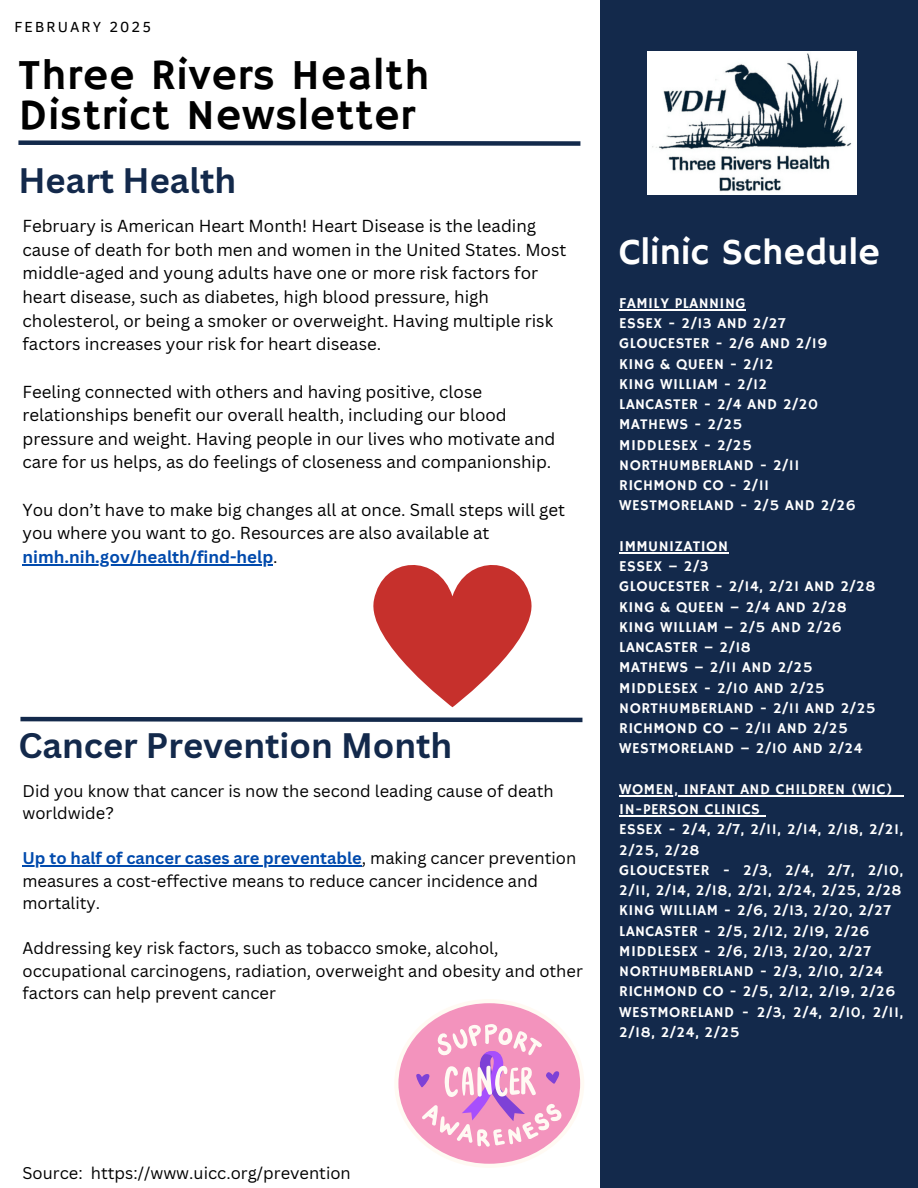
<style>
.page{position:relative;width:918px;height:1188px;background:#fff}
.page>*{position:absolute;margin:0;border:0;box-sizing:border-box;transform-origin:0 0}
.t1{font:43.5px/39.3px "Hammersmith One";letter-spacing:.02em;color:#000}
.t2{font:37.2px "Hammersmith One";color:#fff}
.t3{font:700 34.5px "Canva Sans";color:#13294b}
.t4{font:16.95px/23.7px "Canva Sans";color:#000}
.t5{font:700 16.95px "Canva Sans";color:#004aad}
.t6{font:16.5px/22.5px "Canva Sans";color:#000}
.t7{font:15px/20.2px "Hammersmith One";letter-spacing:.03em;color:#fff}
.t8{font:15px "Clear Sans";letter-spacing:.14em;color:#000}
.s1{font-weight:400;color:#000}
.s2{font-weight:700;color:#004aad}
</style>
<div class="page">
<div style="left:601px;top:0;width:317px;height:1188px;background:#13294b"></div>
<img style="left:647px;top:52px;width:209px;height:143px">
<svg style="left:18px;top:140px;width:563px;height:6px;background:#4d5e77"></svg>
<svg style="left:20px;top:716px;width:563px;height:7px"></svg>
<svg style="left:373px;top:565px;width:159px;height:142px"></svg>
<svg style="left:395px;top:999px;width:189px;height:169px"></svg>
<hr style="left:23px;top:564px;width:250px;height:1px;background:#004aad">
<hr style="left:23px;top:866px;width:339px;height:1px;background:#004aad">
<hr style="left:619px;top:309px;width:127px;height:1px;background:#fff">
<hr style="left:619px;top:552px;width:109px;height:1px;background:#fff">
<hr style="left:619px;top:795px;width:274px;height:1px;background:#fff">
<hr style="left:619px;top:815px;width:141px;height:1px;background:#fff">
<p class="t8" style="left:14px;top:16px;width:138px">FEBRUARY 2025</p>
<p class="t1" style="left:19px;top:58px;width:412px">Three Rivers Health<br>District Newsletter</p>
<h2 class="t3" style="left:18px;top:157px;width:219px">Heart Health</h2>
<p class="t4" style="left:23px;top:214px;width:545px">February is American Heart Month! Heart Disease is the leading cause of death for both men and women in the United States. Most middle-aged and young adults have one or more risk factors for heart disease, such as diabetes, high blood pressure, high cholesterol, or being a smoker or overweight. Having multiple risk factors increases your risk for heart disease.</p>
<h3 class="t4" style="left:23px;top:379px;width:534px">Feeling connected with others and having positive, close relationships benefit our overall health, including our blood pressure and weight. Having people in our lives who motivate and care for us helps, as do feelings of closeness and companionship.</h3>
<p class="t4" style="left:23px;top:497px;width:544px">You don’t have to make big changes all at once. Small steps will get you where you want to go. Resources are also available at</p>
<p class="t5" style="left:23px;top:545px;width:257px">nimh.nih.gov/health/find-help<span class="s1">.</span></p>
<p class="t3" style="left:18px;top:721px;width:435px">Cancer Prevention Month</p>
<p class="t6" style="left:23px;top:779px;width:533px">Did you know that cancer is now the second leading cause of death worldwide?</p>
<p class="t6" style="left:23px;top:847px;width:555px"><span class="s2">Up to half of cancer cases are preventable</span>, making cancer prevention measures a cost-effective means to reduce cancer incidence and mortality.</p>
<p class="t6" style="left:23px;top:937px;width:562px">Addressing key risk factors, such as tobacco smoke, alcohol, occupational carcinogens, radiation, overweight and obesity and other factors can help prevent cancer</p>
<p class="t2" style="left:619px;top:230px;width:262px">Clinic Schedule</p>
<p class="t7" style="left:619px;top:294px;width:128px">FAMILY PLANNING</p>
<p class="t7" style="left:619px;top:314px;width:168px">ESSEX - 2/13 AND 2/27</p>
<p class="t7" style="left:619px;top:334px;width:210px">GLOUCESTER - 2/6 AND 2/19</p>
<p class="t7" style="left:619px;top:354px;width:156px">KING &amp; QUEEN - 2/12</p>
<p class="t7" style="left:619px;top:375px;width:149px">KING WILLIAM - 2/12</p>
<p class="t7" style="left:619px;top:395px;width:200px">LANCASTER - 2/4 AND 2/20</p>
<p class="t7" style="left:619px;top:415px;width:125px">MATHEWS - 2/25</p>
<p class="t7" style="left:619px;top:435px;width:134px">MIDDLESEX - 2/25</p>
<p class="t7" style="left:619px;top:456px;width:182px">NORTHUMBERLAND - 2/11</p>
<p class="t7" style="left:619px;top:476px;width:151px">RICHMOND CO - 2/11</p>
<p class="t7" style="left:619px;top:496px;width:238px">WESTMORELAND - 2/5 AND 2/26</p>
<p class="t7" style="left:619px;top:537px;width:110px">IMMUNIZATION</p>
<p class="t7" style="left:619px;top:557px;width:91px">ESSEX – 2/3</p>
<p class="t7" style="left:619px;top:577px;width:258px">GLOUCESTER - 2/14, 2/21 AND 2/28</p>
<p class="t7" style="left:619px;top:597px;width:229px">KING &amp; QUEEN – 2/4 AND 2/28</p>
<p class="t7" style="left:619px;top:618px;width:224px">KING WILLIAM – 2/5 AND 2/26</p>
<p class="t7" style="left:619px;top:638px;width:133px">LANCASTER – 2/18</p>
<p class="t7" style="left:619px;top:658px;width:195px">MATHEWS – 2/11 AND 2/25</p>
<p class="t7" style="left:619px;top:678px;width:207px">MIDDLESEX - 2/10 AND 2/25</p>
<p class="t7" style="left:619px;top:699px;width:258px">NORTHUMBERLAND - 2/11 AND 2/25</p>
<p class="t7" style="left:619px;top:719px;width:230px">RICHMOND CO – 2/11 AND 2/25</p>
<p class="t7" style="left:619px;top:739px;width:245px">WESTMORELAND – 2/10 AND 2/24</p>
<p class="t7" style="left:619px;top:780px;width:275px">WOMEN, INFANT AND CHILDREN (WIC)</p>
<p class="t7" style="left:619px;top:800px;width:142px">IN-PERSON CLINICS</p>
<p class="t7" style="left:619px;top:820px;width:285px">ESSEX - 2/4, 2/7, 2/11, 2/14, 2/18, 2/21,<br>2/25, 2/28</p>
<h1 class="t7" style="left:619px;top:861px;width:285px">GLOUCESTER - 2/3, 2/4, 2/7, 2/10,<br>2/11, 2/14, 2/18, 2/21, 2/24, 2/25, 2/28</h1>
<p class="t7" style="left:619px;top:901px;width:273px">KING WILLIAM - 2/6, 2/13, 2/20, 2/27</p>
<h2 class="t7" style="left:619px;top:921px;width:252px">LANCASTER - 2/5, 2/12, 2/19, 2/26</h2>
<h4 class="t7" style="left:619px;top:942px;width:253px">MIDDLESEX - 2/6, 2/13, 2/20, 2/27</h4>
<h4 class="t7" style="left:619px;top:962px;width:265px">NORTHUMBERLAND - 2/3, 2/10, 2/24</h4>
<h4 class="t7" style="left:619px;top:982px;width:278px">RICHMOND CO - 2/5, 2/12, 2/19, 2/26</h4>
<p class="t7" style="left:619px;top:1002px;width:285px">WESTMORELAND - 2/3, 2/4, 2/10, 2/11,<br>2/18, 2/24, 2/25</p>
<p class="t6" style="left:23px;top:1162px;width:330px">Source: https://www.uicc.org/prevention</p>
</div>
